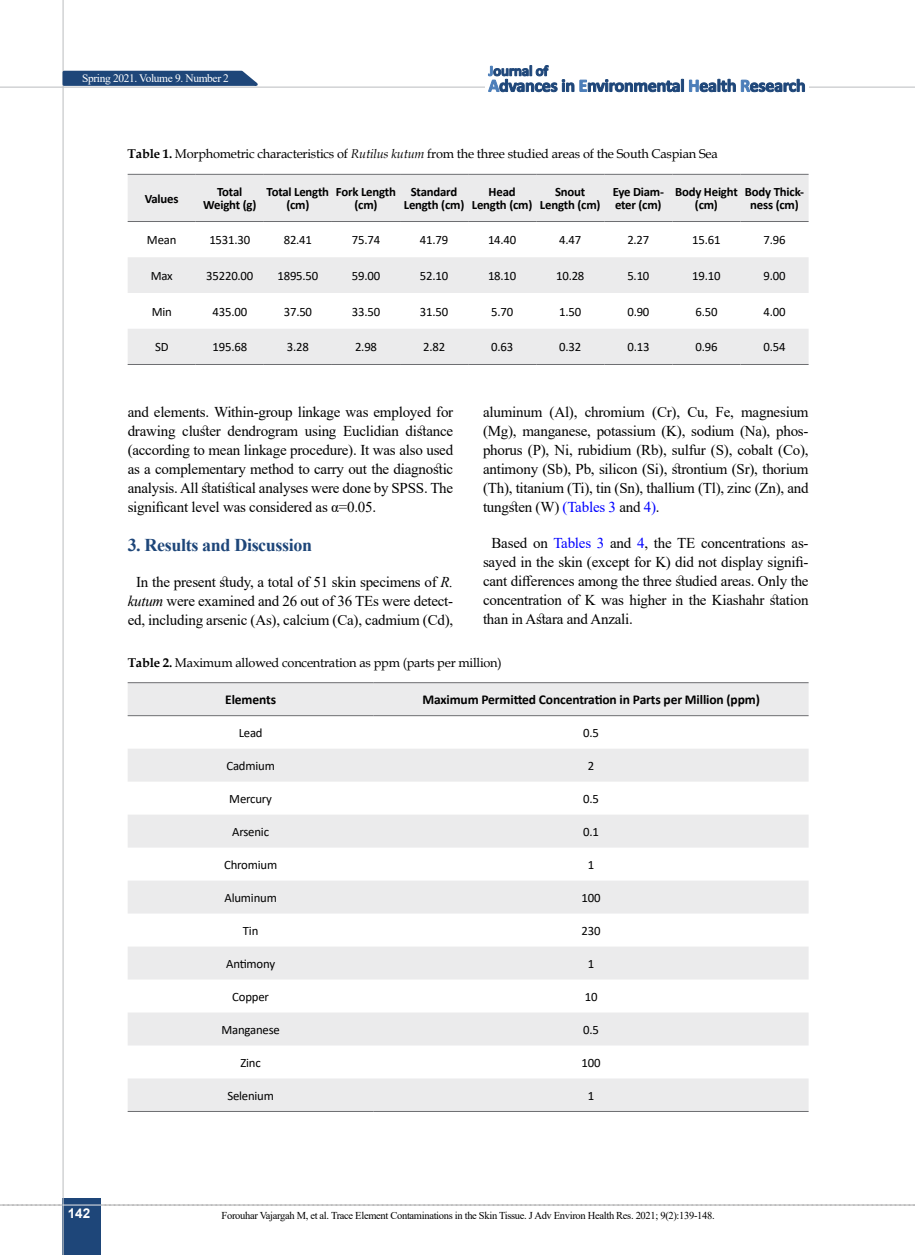
<style>
.page{position:relative;width:915px;height:1255px;background:#fff}
.page>*{position:absolute;margin:0;border:0;box-sizing:border-box;transform-origin:0 0}
.t1{font:700 18px "Times New Roman";letter-spacing:-.02em;color:#1e4679}
.t2{font:15px/19px "Times New Roman";letter-spacing:-.015em;color:#000;text-align:justify}
.t3{font:700 13.5px "Calibri";letter-spacing:-.01em;color:#000}
.t4{font:700 13.5px "Arial";color:#fff}
.t5{font:12.75px "Calibri";letter-spacing:-.015em;color:#000}
.t6{font:12.75px "Book Antiqua";letter-spacing:-.015em;color:#000}
.t7{font:700 12.75px/13.5px "Calibri";letter-spacing:-.015em;color:#000;text-align:center}
.t8{font:11.4px "Times New Roman";letter-spacing:-.03em;color:#fff}
.t9{font:10.5px "Times New Roman";letter-spacing:-.03em;color:#000}
.s1{font-weight:700}
.s2{font-style:italic}
.s3{color:#00f}
</style>
<div class="page">
<svg style="left:0;top:1204px;width:915px;height:1px"></svg>
<div style="left:63px;top:1198px;width:38px;height:56px;background:#1e4679"></div>
<hr style="left:62px;top:0;width:2px;height:1254px;background:#c2c4c6">
<hr style="left:0;top:87px;width:914px;height:1px;background:#c2c4c6">
<hr style="left:63px;top:1204px;width:38px;height:1px;background:#ebebec">
<svg style="left:61px;top:69px;width:203px;height:18px;background:#4d6c94"></svg>
<div style="left:485px;top:61px;width:323px;height:39px;background:#fff"></div>
<svg style="left:689px;top:79px;width:115px;height:13px"></svg>
<svg style="left:488px;top:65px;width:195px;height:27px"></svg>
<svg style="left:128px;top:683px;width:680px;height:428px;fill:#ebebec"></svg>
<hr style="left:128px;top:682px;width:245px;height:1px;background:#6d6e71">
<hr style="left:373px;top:682px;width:435px;height:1px;background:#6d6e71">
<hr style="left:128px;top:715px;width:245px;height:1px;background:#6d6e71">
<hr style="left:373px;top:715px;width:435px;height:1px;background:#6d6e71">
<hr style="left:128px;top:1111px;width:245px;height:1px;background:#6d6e71">
<hr style="left:373px;top:1111px;width:435px;height:1px;background:#6d6e71">
<svg style="left:128px;top:175px;width:680px;height:189px;fill:#ebebec"></svg>
<hr style="left:128px;top:174px;width:68px;height:1px;background:#6d6e71">
<hr style="left:196px;top:174px;width:68px;height:1px;background:#6d6e71">
<hr style="left:264px;top:174px;width:68px;height:1px;background:#6d6e71">
<hr style="left:332px;top:174px;width:68px;height:1px;background:#6d6e71">
<hr style="left:400px;top:174px;width:68px;height:1px;background:#6d6e71">
<hr style="left:468px;top:174px;width:68px;height:1px;background:#6d6e71">
<hr style="left:536px;top:174px;width:68px;height:1px;background:#6d6e71">
<hr style="left:604px;top:174px;width:68px;height:1px;background:#6d6e71">
<hr style="left:672px;top:174px;width:68px;height:1px;background:#6d6e71">
<hr style="left:740px;top:174px;width:68px;height:1px;background:#6d6e71">
<hr style="left:128px;top:221px;width:68px;height:1px;background:#6d6e71">
<hr style="left:196px;top:221px;width:68px;height:1px;background:#6d6e71">
<hr style="left:264px;top:221px;width:68px;height:1px;background:#6d6e71">
<hr style="left:332px;top:221px;width:68px;height:1px;background:#6d6e71">
<hr style="left:400px;top:221px;width:68px;height:1px;background:#6d6e71">
<hr style="left:468px;top:221px;width:68px;height:1px;background:#6d6e71">
<hr style="left:536px;top:221px;width:68px;height:1px;background:#6d6e71">
<hr style="left:604px;top:221px;width:68px;height:1px;background:#6d6e71">
<hr style="left:672px;top:221px;width:68px;height:1px;background:#6d6e71">
<hr style="left:740px;top:221px;width:68px;height:1px;background:#6d6e71">
<hr style="left:128px;top:364px;width:68px;height:1px;background:#6d6e71">
<hr style="left:196px;top:364px;width:68px;height:1px;background:#6d6e71">
<hr style="left:264px;top:364px;width:68px;height:1px;background:#6d6e71">
<hr style="left:332px;top:364px;width:68px;height:1px;background:#6d6e71">
<hr style="left:400px;top:364px;width:68px;height:1px;background:#6d6e71">
<hr style="left:468px;top:364px;width:68px;height:1px;background:#6d6e71">
<hr style="left:536px;top:364px;width:68px;height:1px;background:#6d6e71">
<hr style="left:604px;top:364px;width:68px;height:1px;background:#6d6e71">
<hr style="left:672px;top:364px;width:68px;height:1px;background:#6d6e71">
<hr style="left:740px;top:364px;width:68px;height:1px;background:#6d6e71">
<p class="t8" style="left:82px;top:70px;width:148px">Spring 2021. Volume 9. Number 2</p>
<p class="t6" style="left:128px;top:145px;width:591px"><span class="s1">Table 1.</span> Morphometric characteristics of <span class="s2">Rutilus kutum</span> from the three studied areas of the South Caspian Sea</p>
<p class="t7" style="left:145px;top:191px;width:35px">Values</p>
<p class="t7" style="left:203px;top:185px;width:55px">Total<br>Weight (g)</p>
<p class="t7" style="left:266px;top:185px;width:64px">Total Length (cm)</p>
<p class="t7" style="left:336px;top:185px;width:62px">Fork Length (cm)</p>
<p class="t7" style="left:403px;top:185px;width:62px">Standard<br>Length (cm)</p>
<p class="t7" style="left:471px;top:185px;width:62px">Head<br>Length (cm)</p>
<p class="t7" style="left:540px;top:185px;width:62px">Snout<br>Length (cm)</p>
<p class="t7" style="left:612px;top:185px;width:53px;text-align:left">Eye Diam&shy;eter (cm)</p>
<p class="t7" style="left:674px;top:185px;width:64px">Body Height (cm)</p>
<p class="t7" style="left:744px;top:185px;width:61px">Body Thick&shy;ness (cm)</p>
<p class="t5" style="left:147px;top:231px;width:31px">Mean</p>
<p class="t5" style="left:209px;top:231px;width:42px">1531.30</p>
<p class="t5" style="left:283px;top:231px;width:30px">82.41</p>
<p class="t5" style="left:352px;top:231px;width:30px">75.74</p>
<p class="t5" style="left:420px;top:231px;width:30px">41.79</p>
<p class="t5" style="left:488px;top:231px;width:30px">14.40</p>
<p class="t5" style="left:559px;top:231px;width:24px">4.47</p>
<p class="t5" style="left:627px;top:231px;width:24px">2.27</p>
<p class="t5" style="left:692px;top:231px;width:30px">15.61</p>
<p class="t5" style="left:763px;top:231px;width:24px">7.96</p>
<p class="t5" style="left:151px;top:267px;width:24px">Max</p>
<p class="t5" style="left:206px;top:267px;width:49px">35220.00</p>
<p class="t5" style="left:277px;top:267px;width:42px">1895.50</p>
<p class="t5" style="left:352px;top:267px;width:30px">59.00</p>
<p class="t5" style="left:420px;top:267px;width:30px">52.10</p>
<p class="t5" style="left:488px;top:267px;width:30px">18.10</p>
<p class="t5" style="left:556px;top:267px;width:30px">10.28</p>
<p class="t5" style="left:627px;top:267px;width:24px">5.10</p>
<p class="t5" style="left:692px;top:267px;width:30px">19.10</p>
<p class="t5" style="left:763px;top:267px;width:24px">9.00</p>
<p class="t5" style="left:152px;top:302px;width:22px">Min</p>
<p class="t5" style="left:212px;top:302px;width:36px">435.00</p>
<p class="t5" style="left:284px;top:302px;width:30px">37.50</p>
<p class="t5" style="left:352px;top:302px;width:30px">33.50</p>
<p class="t5" style="left:420px;top:302px;width:30px">31.50</p>
<p class="t5" style="left:491px;top:302px;width:24px">5.70</p>
<p class="t5" style="left:559px;top:302px;width:24px">1.50</p>
<p class="t5" style="left:627px;top:302px;width:24px">0.90</p>
<p class="t5" style="left:695px;top:302px;width:24px">6.50</p>
<p class="t5" style="left:763px;top:302px;width:24px">4.00</p>
<p class="t5" style="left:155px;top:338px;width:15px">SD</p>
<p class="t5" style="left:212px;top:338px;width:36px">195.68</p>
<p class="t5" style="left:287px;top:338px;width:24px">3.28</p>
<p class="t5" style="left:355px;top:338px;width:24px">2.98</p>
<p class="t5" style="left:423px;top:338px;width:24px">2.82</p>
<p class="t5" style="left:491px;top:338px;width:24px">0.63</p>
<p class="t5" style="left:559px;top:338px;width:24px">0.32</p>
<p class="t5" style="left:627px;top:338px;width:24px">0.13</p>
<p class="t5" style="left:695px;top:338px;width:24px">0.96</p>
<p class="t5" style="left:763px;top:338px;width:24px">0.54</p>
<p class="t2" style="left:483px;top:402px;width:327px">aluminum (Al), chromium (Cr), Cu, Fe, magnesium (Mg), manganese, potassium (K), sodium (Na), phos&shy;phorus (P), Ni, rubidium (Rb), sulfur (S), cobalt (Co), antimony (Sb), Pb, silicon (Si), strontium (Sr), thorium (Th), titanium (Ti), tin (Sn), thallium (Tl), zinc (Zn), and tungsten (W) <span class="s3">(Tables 3</span> and <span class="s3">4)</span>.</p>
<p class="t2" style="left:483px;top:533px;width:327px;text-indent:9px">Based on <span class="s3">Tables 3</span> and <span class="s3">4</span>, the TE concentrations as&shy;sayed in the skin (except for K) did not display signifi&shy;cant differences among the three studied areas. Only the concentration of K was higher in the Kiashahr station than in Astara and Anzali.</p>
<p class="t6" style="left:128px;top:653px;width:375px"><span class="s1">Table 2.</span> Maximum allowed concentration as ppm (parts per million)</p>
<p class="t3" style="left:225px;top:690px;width:52px">Elements</p>
<p class="t3" style="left:422px;top:690px;width:339px">Maximum Permitted Concentration in Parts per Million (ppm)</p>
<p class="t5" style="left:239px;top:724px;width:25px">Lead</p>
<p class="t5" style="left:583px;top:724px;width:17px">0.5</p>
<p class="t5" style="left:226px;top:756px;width:50px">Cadmium</p>
<p class="t5" style="left:587px;top:756px;width:8px">2</p>
<p class="t5" style="left:229px;top:789px;width:44px">Mercury</p>
<p class="t5" style="left:583px;top:789px;width:17px">0.5</p>
<p class="t5" style="left:232px;top:822px;width:38px">Arsenic</p>
<p class="t5" style="left:583px;top:822px;width:17px">0.1</p>
<p class="t5" style="left:224px;top:855px;width:55px">Chromium</p>
<p class="t5" style="left:587px;top:855px;width:8px">1</p>
<p class="t5" style="left:224px;top:888px;width:54px">Aluminum</p>
<p class="t5" style="left:581px;top:888px;width:21px">100</p>
<p class="t5" style="left:243px;top:921px;width:17px">Tin</p>
<p class="t5" style="left:581px;top:921px;width:21px">230</p>
<p class="t5" style="left:226px;top:954px;width:51px">Antimony</p>
<p class="t5" style="left:587px;top:954px;width:8px">1</p>
<p class="t5" style="left:232px;top:987px;width:38px">Copper</p>
<p class="t5" style="left:584px;top:987px;width:14px">10</p>
<p class="t5" style="left:221px;top:1020px;width:60px">Manganese</p>
<p class="t5" style="left:583px;top:1020px;width:17px">0.5</p>
<p class="t5" style="left:240px;top:1053px;width:22px">Zinc</p>
<p class="t5" style="left:581px;top:1053px;width:21px">100</p>
<p class="t5" style="left:227px;top:1086px;width:48px">Selenium</p>
<p class="t5" style="left:587px;top:1086px;width:8px">1</p>
<p class="t2" style="left:128px;top:402px;width:327px">and elements. Within-group linkage was employed for drawing cluster dendrogram using Euclidian distance (according to mean linkage procedure). It was also used as a complementary method to carry out the diagnostic analysis. All statistical analyses were done by SPSS. The significant level was considered as α=0.05.</p>
<p class="t1" style="left:128px;top:531px;width:186px">3. Results and Discussion</p>
<p class="t2" style="left:128px;top:571px;width:327px;text-align:center">In the present study, a total of 51 skin specimens of <span class="s2">R. kutum</span> were examined and 26 out of 36 TEs were detect&shy;ed, including arsenic (As), calcium (Ca), cadmium (Cd),</p>
<p class="t4" style="left:68px;top:1203px;width:24px">142</p>
<p class="t9" style="left:221px;top:1207px;width:494px">Forouhar Vajargah M, et al. Trace Element Contaminations in the Skin Tissue. J Adv Environ Health Res. 2021; 9(2):139-148.</p>
</div>
